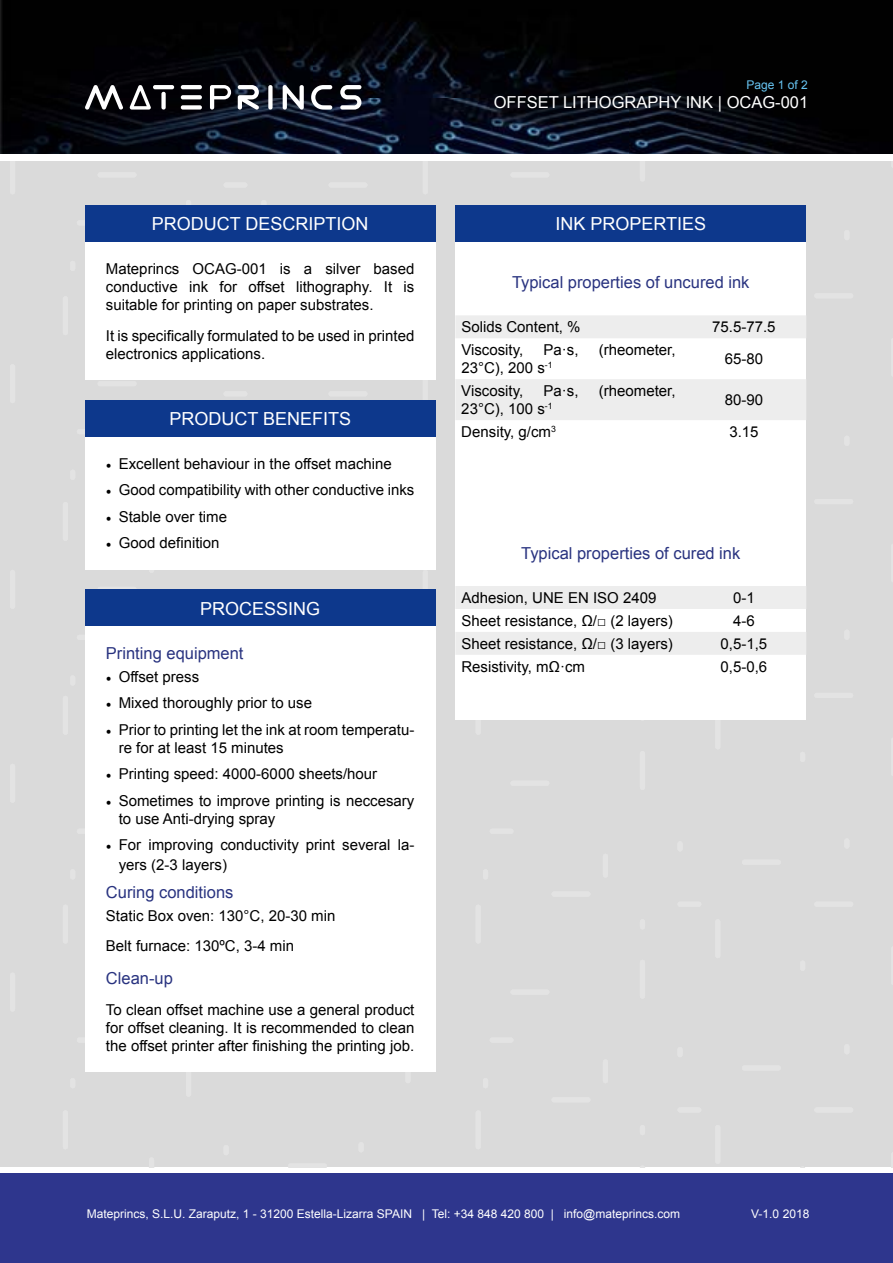
<style>
.page{position:relative;width:893px;height:1263px;background:#fff}
.page>*{position:absolute;margin:0;border:0;box-sizing:border-box;transform-origin:0 0}
.t1{font:18px "Arial";color:#fff}
.t2{font:16.5px "Arial";color:#293380}
.t3{font:16.5px "Arial";color:#fff}
.t4{font:15px/18px "Arial";color:#000}
.t5{font:12px "Arial";color:#fff}
.t6{font:12px "Arial";color:#67c4f2}
.s1{font-family:"Minion Pro"}
</style>
<div class="page">
<img style="left:0;top:0;width:893px;height:153px">
<div style="left:0;top:1174px;width:893px;height:89px;background:#2e368d"></div>
<svg style="left:85px;top:85px;width:38px;height:25px"></svg>
<svg style="left:130px;top:85px;width:44px;height:25px"></svg>
<svg style="left:181px;top:85px;width:21px;height:4px"></svg>
<svg style="left:181px;top:95px;width:21px;height:4px"></svg>
<svg style="left:181px;top:105px;width:21px;height:5px"></svg>
<svg style="left:210px;top:85px;width:21px;height:25px"></svg>
<svg style="left:238px;top:85px;width:21px;height:25px"></svg>
<svg style="left:268px;top:85px;width:5px;height:25px"></svg>
<svg style="left:283px;top:85px;width:21px;height:25px"></svg>
<svg style="left:311px;top:85px;width:21px;height:25px"></svg>
<svg style="left:340px;top:85px;width:21px;height:25px"></svg>
<div style="left:0;top:162px;width:893px;height:1005px;background:#dadada"></div>
<div style="left:85px;top:205px;width:351px;height:37px;background:#0d388c"></div>
<div style="left:85px;top:242px;width:351px;height:138px;background:#fff"></div>
<div style="left:85px;top:400px;width:351px;height:37px;background:#0d388c"></div>
<div style="left:85px;top:437px;width:351px;height:132px;background:#fff"></div>
<div style="left:85px;top:589px;width:351px;height:38px;background:#0d388c"></div>
<div style="left:85px;top:627px;width:351px;height:445px;background:#fff"></div>
<div style="left:455px;top:205px;width:351px;height:37px;background:#0d388c"></div>
<div style="left:455px;top:242px;width:351px;height:478px;background:#fff"></div>
<svg style="left:455px;top:315px;width:351px;height:105px"></svg>
<svg style="left:455px;top:586px;width:351px;height:69px"></svg>
<p class="t6" style="left:746px;top:77px;width:63px">Page 1 of 2</p>
<p class="t1" style="left:152px;top:212px;width:218px">PRODUCT DESCRIPTION</p>
<p class="t4" style="left:106px;top:260px;width:310px;text-align:justify">Mateprincs OCAG-001 is a silver based conductive ink for offset lithography. It is suitable for printing on paper substrates.</p>
<p class="t4" style="left:106px;top:327px;width:310px">It is specifically formulated to be used in printed electronics applications.</p>
<p class="t1" style="left:169px;top:407px;width:183px">PRODUCT BENEFITS</p>
<p class="t4" style="left:106px;top:455px;width:287px"><span class="s1">•</span> Excellent behaviour in the offset machine</p>
<p class="t4" style="left:106px;top:481px;width:310px"><span class="s1">•</span> Good compatibility with other conductive inks</p>
<p class="t4" style="left:106px;top:508px;width:123px"><span class="s1">•</span> Stable over time</p>
<p class="t4" style="left:106px;top:534px;width:115px"><span class="s1">•</span> Good definition</p>
<p class="t1" style="left:200px;top:596px;width:122px">PROCESSING</p>
<p class="t2" style="left:106px;top:643px;width:139px">Printing equipment</p>
<p class="t4" style="left:106px;top:667px;width:95px"><span class="s1">•</span> Offset press</p>
<p class="t4" style="left:106px;top:694px;width:208px"><span class="s1">•</span> Mixed thoroughly prior to use</p>
<p class="t4" style="left:119px;top:720px;width:297px;text-indent:-13px"><span class="s1">•</span> Prior to printing let the ink at room temperatu&shy;re for at least 15 minutes</p>
<p class="t4" style="left:106px;top:765px;width:273px"><span class="s1">•</span> Printing speed: 4000-6000 sheets/hour</p>
<p class="t4" style="left:119px;top:791px;width:297px;text-indent:-13px"><span class="s1">•</span> Sometimes to improve printing is neccesary to use Anti-drying spray</p>
<p class="t4" style="left:119px;top:835px;width:297px;line-height:19.8px;text-indent:-13px"><span class="s1">•</span> For improving conductivity print several la&shy;yers (2-3 layers)</p>
<p class="t2" style="left:106px;top:882px;width:129px">Curing conditions</p>
<p class="t4" style="left:106px;top:900px;width:231px;line-height:30.8px">Static Box oven: 130°C, 20-30 min<br>Belt furnace: 130ºC, 3-4 min</p>
<p class="t2" style="left:106px;top:967px;width:68px">Clean-up</p>
<p class="t4" style="left:106px;top:1000px;width:310px;text-align:justify">To clean offset machine use a general product for offset cleaning. It is recommended to clean the offset printer after finishing the printing job.</p>
<p class="t3" style="left:494px;top:91px;width:316px">OFFSET LITHOGRAPHY INK | OCAG-001</p>
<p class="t1" style="left:555px;top:212px;width:152px">INK PROPERTIES</p>
<p class="t2" style="left:512px;top:271px;width:239px">Typical properties of uncured ink</p>
<p class="t4" style="left:461px;top:318px;width:121px">Solids Content, %</p>
<p class="t4" style="left:712px;top:318px;width:65px">75.5-77.5</p>
<p class="t4" style="left:461px;top:341px;width:63px">Viscosity,</p>
<p class="t4" style="left:544px;top:341px;width:37px">Pa·s,</p>
<p class="t4" style="left:599px;top:341px;width:78px">(rheometer,</p>
<p class="t4" style="left:461px;top:359px;width:93px">23°C), 200 s<sup>-1</sup></p>
<p class="t4" style="left:725px;top:350px;width:40px">65-80</p>
<p class="t4" style="left:461px;top:382px;width:63px">Viscosity,</p>
<p class="t4" style="left:544px;top:382px;width:37px">Pa·s,</p>
<p class="t4" style="left:599px;top:382px;width:78px">(rheometer,</p>
<p class="t4" style="left:461px;top:400px;width:93px">23°C), 100 s<sup>-1</sup></p>
<p class="t4" style="left:725px;top:391px;width:40px">80-90</p>
<p class="t4" style="left:461px;top:423px;width:96px">Density, g/cm<sup>3</sup></p>
<p class="t4" style="left:729px;top:423px;width:31px">3.15</p>
<p class="t2" style="left:521px;top:542px;width:221px">Typical properties of cured ink</p>
<p class="t4" style="left:461px;top:589px;width:197px">Adhesion, UNE EN ISO 2409</p>
<p class="t4" style="left:733px;top:589px;width:23px">0-1</p>
<p class="t4" style="left:461px;top:612px;width:213px">Sheet resistance, Ω/□ (2 layers)</p>
<p class="t4" style="left:733px;top:612px;width:23px">4-6</p>
<p class="t4" style="left:461px;top:635px;width:213px">Sheet resistance, Ω/□ (3 layers)</p>
<p class="t4" style="left:721px;top:635px;width:48px">0,5-1,5</p>
<p class="t4" style="left:461px;top:658px;width:125px">Resistivity, mΩ·cm</p>
<p class="t4" style="left:721px;top:658px;width:48px">0,5-0,6</p>
<p class="t5" style="left:87px;top:1205px;width:595px">Mateprincs, S.L.U. Zaraputz, 1 - 31200 Estella-Lizarra SPAIN | Tel: +34 848 420 800 | info@mateprincs.com</p>
<p class="t5" style="left:751px;top:1205px;width:60px">V-1.0 2018</p>
</div>
